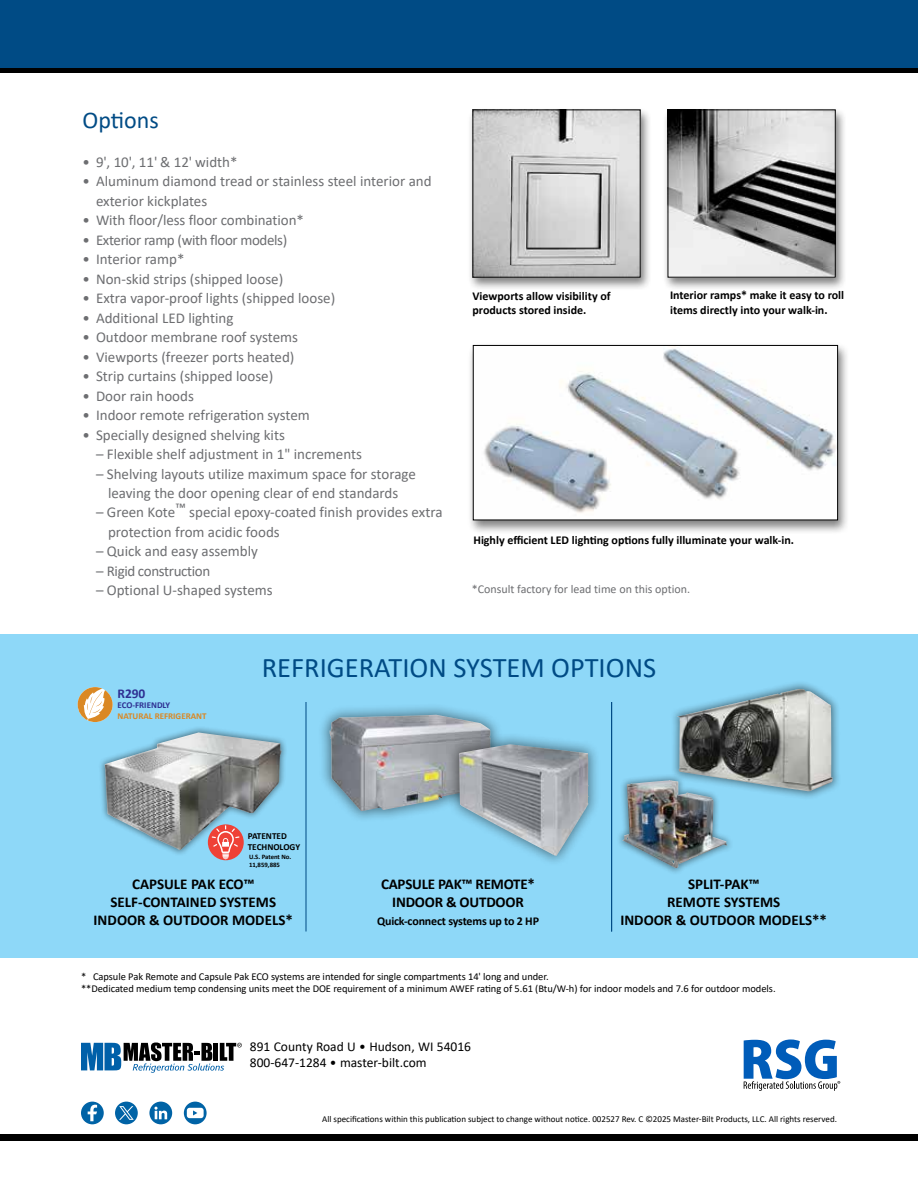
<style>
.page{position:relative;width:918px;height:1188px;background:#fff}
.page>*{position:absolute;margin:0;border:0;box-sizing:border-box;transform-origin:0 0}
.t1{font:28.5px "Calibri";color:#004b85}
.t2{font:24px "Calibri";color:#004b85}
.t3{font:15px/19.5px "Calibri";color:#6d6e71}
.t4{font:700 15px/18px "Calibri";color:#000;text-align:center}
.t5{font:15px "Calibri";letter-spacing:-.025em;color:#6d6e71}
.t6{font:13.5px/16.2px "Calibri";color:#000}
.t7{font:700 13.5px "Calibri";color:#2e3092}
.t8{font:700 12px/14.4px "Calibri";color:#000}
.t9{font:12px "Calibri";color:#6d6e71}
.t10{font:10.5px/12.6px "Calibri";letter-spacing:-.005em;color:#000}
.t11{font:700 9.15px/11.1px "Calibri";color:#000}
.t12{font:9px "Calibri";color:#000}
.t13{font:700 9px "Calibri";color:#da8824}
.t14{font:700 9px "Calibri";color:#2e3092}
.t15{font:700 6.75px/8.1px "Calibri";color:#000}
</style>
<div class="page">
<div style="left:0;top:61px;width:918px;height:12px;background:#000"></div>
<div style="left:0;top:0;width:918px;height:68px;background:#004b85"></div>
<div style="left:0;top:1134px;width:918px;height:7px;background:#000"></div>
<div style="left:663px;top:107px;width:184px;height:185px;background:#000;opacity:.5"></div>
<img style="left:670px;top:112px;width:164px;height:164px">
<div style="left:668px;top:110px;width:168px;height:168px;border:1px solid #000"></div>
<div style="left:467px;top:107px;width:185px;height:185px;background:#000;opacity:.5"></div>
<img style="left:474px;top:112px;width:165px;height:164px">
<div style="left:472px;top:110px;width:169px;height:168px;border:1px solid #000"></div>
<div style="left:468px;top:342px;width:382px;height:192px;background:#000;opacity:.5"></div>
<img style="left:475px;top:347px;width:361px;height:171px">
<div style="left:473px;top:345px;width:365px;height:175px;border:1px solid #000"></div>
<svg style="left:184px;top:1102px;width:23px;height:22px"></svg>
<svg style="left:81px;top:1102px;width:23px;height:22px"></svg>
<svg style="left:149px;top:1102px;width:23px;height:22px"></svg>
<svg style="left:115px;top:1102px;width:23px;height:22px"></svg>
<div style="left:0;top:634px;width:918px;height:324px;background:#8ed8f8"></div>
<div style="left:98px;top:726px;width:190px;height:131px;background:#000;opacity:.5"></div>
<img style="left:105px;top:732px;width:177px;height:118px">
<hr style="left:306px;top:702px;width:1px;height:230px;background:#004b85">
<hr style="left:611px;top:702px;width:1px;height:230px;background:#004b85">
<div style="left:669px;top:680px;width:173px;height:120px;background:#000;opacity:.5"></div>
<img style="left:677px;top:689px;width:156px;height:102px">
<div style="left:615px;top:773px;width:120px;height:103px;background:#000;opacity:.5"></div>
<img style="left:622px;top:780px;width:106px;height:88px">
<div style="left:317px;top:702px;width:186px;height:122px;background:#000;opacity:.5"></div>
<img style="left:329px;top:715px;width:161px;height:96px">
<div style="left:447px;top:732px;width:154px;height:136px;background:#000;opacity:.5"></div>
<img style="left:459px;top:744px;width:130px;height:112px">
<div style="left:208px;top:824px;width:36px;height:36px;background:#ef4136;border-radius:50%"></div>
<svg style="left:212px;top:825px;width:27px;height:34px"></svg>
<svg style="left:78px;top:687px;width:35px;height:35px"></svg>
<svg style="left:744px;top:1040px;width:96px;height:51px"></svg>
<svg style="left:81px;top:1043px;width:161px;height:30px"></svg>
<h2 class="t2" style="left:82px;top:103px;width:78px">Options</h2>
<p class="t3" style="left:82px;top:151px;width:157px">• 9', 10', 11' &amp; 12' width*</p>
<p class="t3" style="left:96px;top:171px;width:337px;text-indent:-14px">• Aluminum diamond tread or stainless steel interior and exterior kickplates</p>
<p class="t3" style="left:83px;top:210px;width:223px">• With floor/less floor combination*</p>
<p class="t5" style="left:83px;top:229px;width:206px">• Exterior ramp (with floor models)</p>
<p class="t3" style="left:83px;top:249px;width:103px">• Interior ramp*</p>
<p class="t3" style="left:83px;top:268px;width:202px">• Non-skid strips (shipped loose)</p>
<p class="t3" style="left:83px;top:288px;width:254px">• Extra vapor-proof lights (shipped loose)</p>
<p class="t3" style="left:83px;top:307px;width:152px">• Additional LED lighting</p>
<p class="t3" style="left:83px;top:327px;width:217px">• Outdoor membrane roof systems</p>
<p class="t3" style="left:83px;top:346px;width:213px">• Viewports (freezer ports heated)</p>
<p class="t3" style="left:83px;top:366px;width:192px">• Strip curtains (shipped loose)</p>
<p class="t3" style="left:83px;top:385px;width:113px">• Door rain hoods</p>
<p class="t3" style="left:83px;top:405px;width:229px">• Indoor remote refrigeration system</p>
<p class="t3" style="left:83px;top:424px;width:204px">• Specially designed shelving kits</p>
<p class="t3" style="left:96px;top:444px;width:267px">– Flexible shelf adjustment in 1" increments</p>
<p class="t3" style="left:96px;top:463px;width:321px;text-align:center">– Shelving layouts utilize maximum space for storage leaving the door opening clear of end standards</p>
<p class="t3" style="left:108px;top:502px;width:336px;text-indent:-12px">– Green Kote™ special epoxy-coated finish provides extra protection from acidic foods</p>
<p class="t3" style="left:96px;top:541px;width:164px">– Quick and easy assembly</p>
<p class="t5" style="left:96px;top:561px;width:116px">– Rigid construction</p>
<p class="t3" style="left:96px;top:580px;width:178px">– Optional U-shaped systems</p>
<p class="t8" style="left:473px;top:289px;width:140px">Viewports allow visibility of products stored inside.</p>
<p class="t8" style="left:670px;top:288px;width:176px">Interior ramps* make it easy to roll items directly into your walk-in.</p>
<p class="t8" style="left:473px;top:533px;width:322px">Highly efficient LED lighting options fully illuminate your walk-in.</p>
<p class="t9" style="left:472px;top:581px;width:220px">*Consult factory for lead time on this option.</p>
<p class="t7" style="left:117px;top:684px;width:30px">R290</p>
<p class="t14" style="left:117px;top:699px;width:54px">ECO-FRIENDLY</p>
<p class="t13" style="left:117px;top:710px;width:91px">NATURAL REFRIGERANT</p>
<h1 class="t1" style="left:262px;top:648px;width:396px">REFRIGERATION SYSTEM OPTIONS</h1>
<p class="t11" style="left:248px;top:830px;width:54px">PATENTED<br>TECHNOLOGY</p>
<p class="t15" style="left:249px;top:852px;width:44px">U.S. Patent No.<br>11,859,885</p>
<p class="t4" style="left:381px;top:875px;width:156px">CAPSULE PAK™ REMOTE*<br>INDOOR &amp; OUTDOOR</p>
<p class="t8" style="left:377px;top:913px;width:164px">Quick-connect systems up to 2 HP</p>
<p class="t4" style="left:94px;top:875px;width:201px">CAPSULE PAK ECO™<br>SELF-CONTAINED SYSTEMS<br>INDOOR &amp; OUTDOOR MODELS*</p>
<p class="t4" style="left:620px;top:875px;width:208px">SPLIT-PAK™<br>REMOTE SYSTEMS<br>INDOOR &amp; OUTDOOR MODELS**</p>
<p class="t10" style="left:81px;top:970px;width:696px">* Capsule Pak Remote and Capsule Pak ECO systems are intended for single compartments 14' long and under.<br>**Dedicated medium temp condensing units meet the DOE requirement of a minimum AWEF rating of 5.61 (Btu/W-h) for indoor models and 7.6 for outdoor models.</p>
<p class="t6" style="left:250px;top:1038px;width:223px">891 County Road U • Hudson, WI 54016<br>800-647-1284 • master-bilt.com</p>
<p class="t12" style="left:322px;top:1113px;width:516px">All specifications within this publication subject to change without notice. 002527 Rev. C ©2025 Master-Bilt Products, LLC. All rights reserved.</p>
</div>
